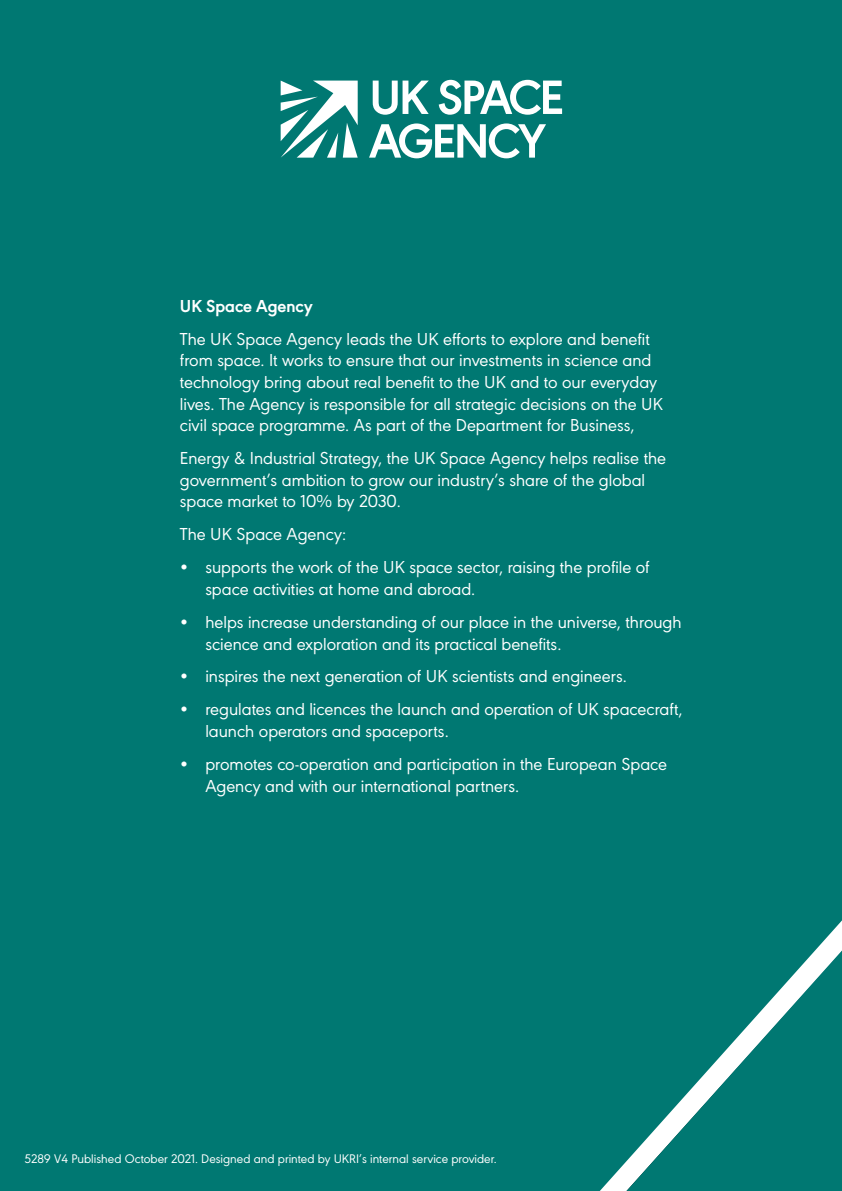
<style>
.page{position:relative;width:842px;height:1191px;background:#007872}
.page>*{position:absolute;margin:0;border:0;box-sizing:border-box;transform-origin:0 0}
.t1{font:18px/21.6px "URW Geometric";color:#fff}
.t2{font:700 18px "URW Geometric";color:#fff}
.t3{font:13px "URW Geometric";color:#fff}
</style>
<div class="page">
<svg style="left:281px;top:81px;width:77px;height:77px"></svg>
<svg style="left:373px;top:81px;width:56px;height:34px"></svg>
<svg style="left:439px;top:80px;width:123px;height:35px"></svg>
<svg style="left:369px;top:123px;width:177px;height:35px"></svg>
<svg style="left:626px;top:950px;width:216px;height:241px;background:#1d8782"></svg>
<p class="t2" style="left:180px;top:292px;width:134px">UK Space Agency</p>
<p class="t1" style="left:180px;top:327px;width:485px">The UK Space Agency leads the UK efforts to explore and benefit from space. It works to ensure that our investments in science and technology bring about real benefit to the UK and to our everyday lives. The Agency is responsible for all strategic decisions on the UK civil space programme. As part of the Department for Business,</p>
<p class="t1" style="left:180px;top:446px;width:488px">Energy &amp; Industrial Strategy, the UK Space Agency helps realise the government’s ambition to grow our industry’s share of the global space market to 10% by 2030.</p>
<p class="t1" style="left:180px;top:522px;width:168px">The UK Space Agency:</p>
<p class="t1" style="left:205px;top:555px;width:446px;text-indent:-26px">• supports the work of the UK space sector, raising the profile of space activities at home and abroad.</p>
<p class="t1" style="left:205px;top:610px;width:478px;text-indent:-26px">• helps increase understanding of our place in the universe, through science and exploration and its practical benefits.</p>
<p class="t1" style="left:180px;top:664px;width:448px">• inspires the next generation of UK scientists and engineers.</p>
<p class="t1" style="left:205px;top:697px;width:479px;text-indent:-26px">• regulates and licences the launch and operation of UK spacecraft, launch operators and spaceports.</p>
<p class="t1" style="left:205px;top:752px;width:463px;text-indent:-26px">• promotes co-operation and participation in the European Space<br>Agency and with our international partners.</p>
<p class="t3" style="left:24px;top:1149px;width:474px">5289 V4 Published October 2021. Designed and printed by UKRI’s internal service provider.</p>
</div>
